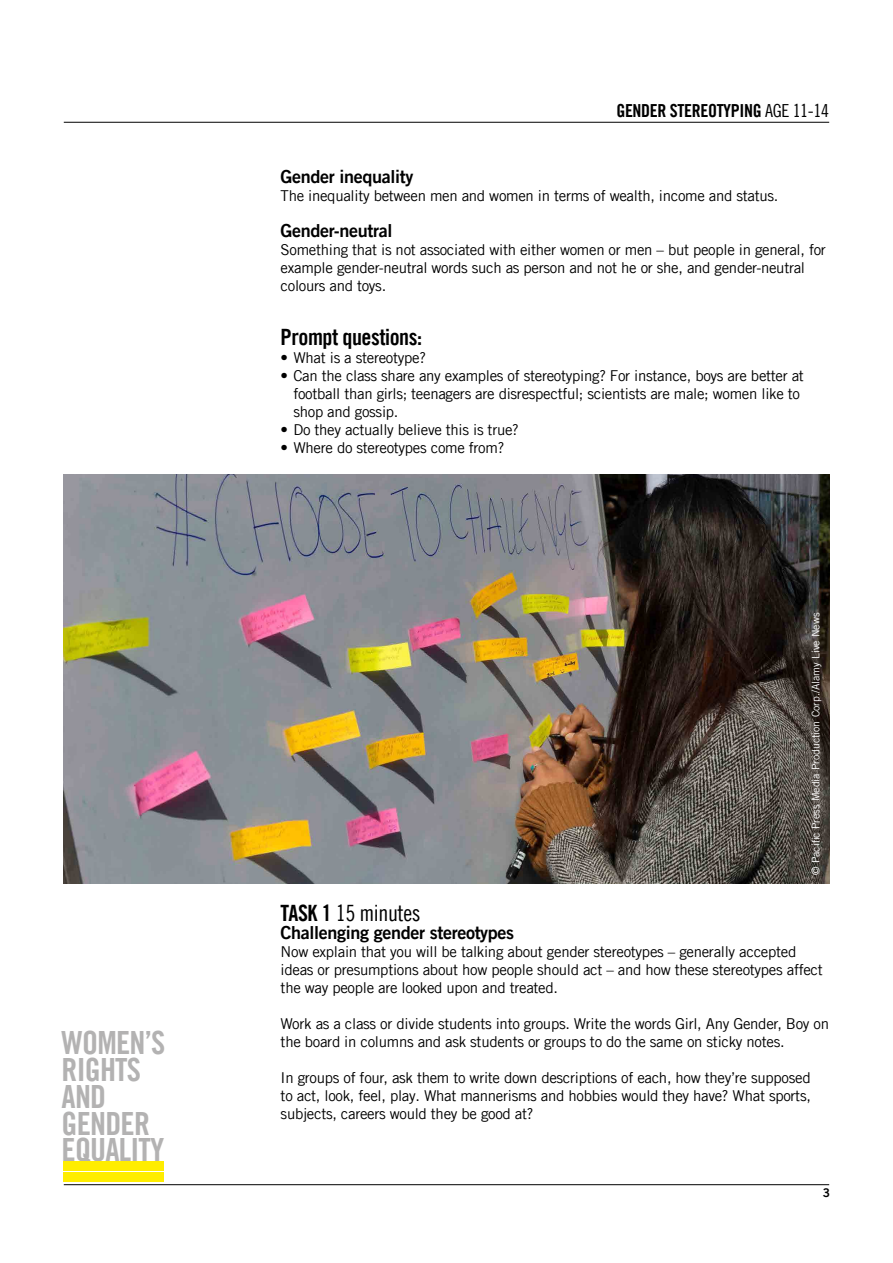
<style>
.page{position:relative;width:893px;height:1263px;background:#fff}
.page>*{position:absolute;margin:0;border:0;box-sizing:border-box;transform-origin:0 0}
.t1{font:31.95px/26.7px "Amnesty Trade Gothic Bd Cn 20";letter-spacing:-.025em;color:#b3b2b2}
.t2{font:22.5px "Amnesty Trade Gothic Bd Cn 20";letter-spacing:-.02em;color:#000}
.t3{font:22.5px "Amnesty Trade Gothic Cn 18";letter-spacing:-.02em;color:#000}
.t4{font:18px "Amnesty Trade Gothic Bd 2";letter-spacing:-.02em;color:#000}
.t5{font:18px "Amnesty Trade Gothic Bd Cn 20";letter-spacing:-.02em;color:#000}
.t6{font:15px/18px "Amnesty Trade Gothic";letter-spacing:-.02em;color:#000}
.t7{font:12px "Amnesty Trade Gothic Bd 2";color:#000}
.t8{font:10.5px "Amnesty Trade Gothic";color:#fff}
.s1{font-family:"Amnesty Trade Gothic Cn 18"}
.s2{font-family:"Amnesty Trade Gothic Bd Cn 20"}
</style>
<div class="page">
<div style="left:64px;top:1161px;width:100px;height:9px;background:#ffed00"></div>
<div style="left:64px;top:1173px;width:100px;height:9px;background:#ffed00"></div>
<hr style="left:64px;top:1184px;width:765px;height:1px;background:#000">
<hr style="left:64px;top:122px;width:765px;height:1px;background:#000">
<img style="left:64px;top:474px;width:765px;height:409px">
<h1 class="t1" style="left:62px;top:1029px;width:105px">WOMEN’S<br>RIGHTS<br>AND<br>GENDER<br>EQUALITY</h1>
<p class="t5" style="left:616px;top:100px;width:214px">GENDER STEREOTYPING <span class="s1">AGE 11-14</span></p>
<p class="t4" style="left:281px;top:165px;width:134px">Gender inequality</p>
<p class="t6" style="left:281px;top:187px;width:499px">The inequality between men and women in terms of wealth, income and status.</p>
<p class="t4" style="left:281px;top:219px;width:113px">Gender-neutral</p>
<p class="t6" style="left:281px;top:241px;width:547px">Something that is not associated with either women or men – but people in general, for example gender-neutral words such as person and not he or she, and gender-neutral colours and toys.</p>
<h2 class="t2" style="left:281px;top:323px;width:143px">Prompt questions:</h2>
<p class="t6" style="left:281px;top:349px;width:147px">• What is a stereotype?</p>
<p class="t6" style="left:293px;top:367px;width:512px;text-indent:-13px">• Can the class share any examples of stereotyping? For instance, boys are better at football than girls; teenagers are disrespectful; scientists are male; women like to shop and gossip.</p>
<p class="t6" style="left:281px;top:421px;width:240px">• Do they actually believe this is true?</p>
<p class="t6" style="left:281px;top:439px;width:225px">• Where do stereotypes come from?</p>
<p class="t8" style="left:809px;top:875px;width:264px;rotate:-90deg">© Pacific Press Media Production Corp./Alamy Live News</p>
<h2 class="t3" style="left:281px;top:900px;width:141px"><span class="s2">TASK 1</span> 15 minutes</h2>
<p class="t4" style="left:281px;top:921px;width:235px">Challenging gender stereotypes</p>
<p class="t6" style="left:281px;top:943px;width:544px">Now explain that you will be talking about gender stereotypes – generally accepted ideas or presumptions about how people should act – and how these stereotypes affect the way people are looked upon and treated.</p>
<p class="t6" style="left:281px;top:1015px;width:550px">Work as a class or divide students into groups. Write the words Girl, Any Gender, Boy on the board in columns and ask students or groups to do the same on sticky notes.</p>
<p class="t6" style="left:281px;top:1069px;width:532px;text-align:justify">In groups of four, ask them to write down descriptions of each, how they’re supposed to act, look, feel, play. What mannerisms and hobbies would they have? What sports, subjects, careers would they be good at?</p>
<p class="t7" style="left:823px;top:1185px;width:9px">3</p>
</div>
